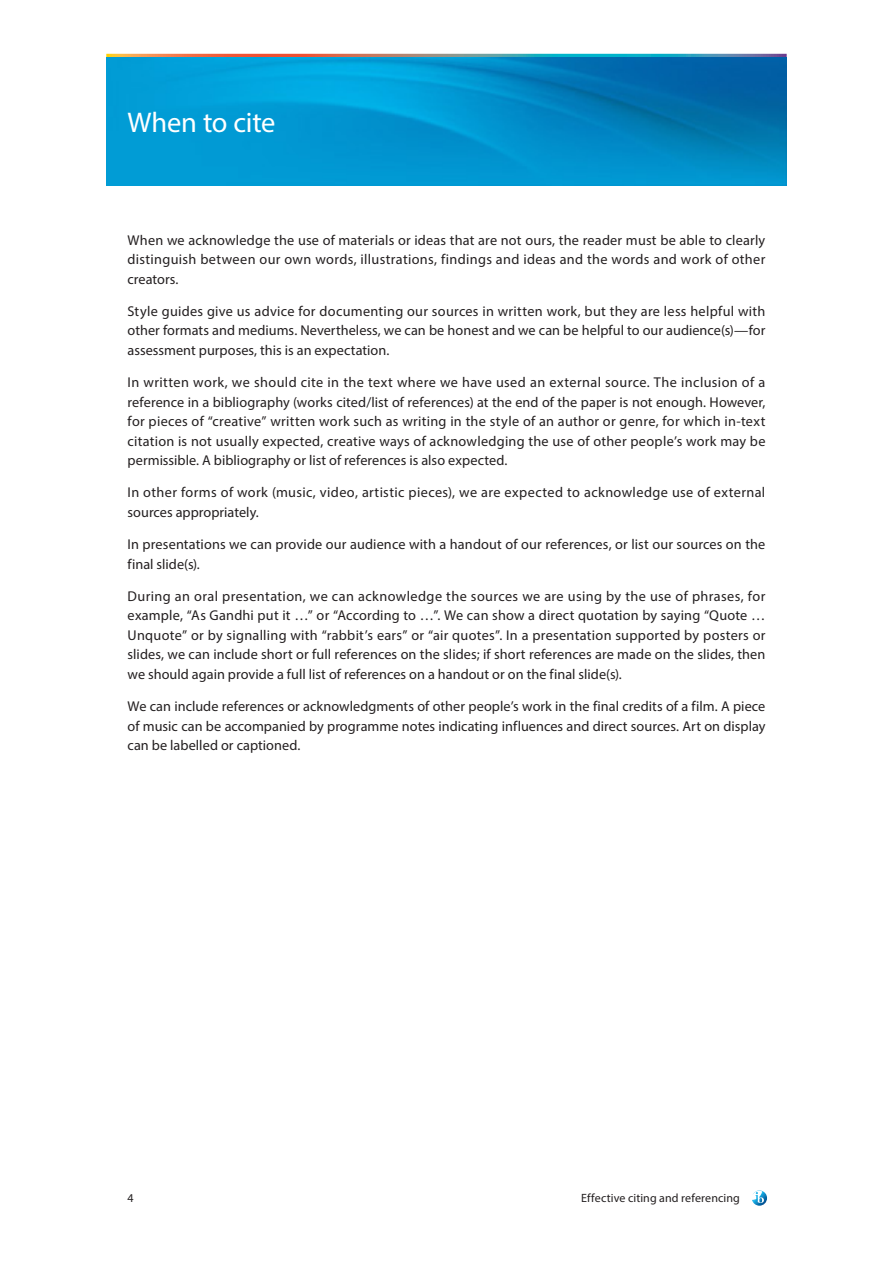
<style>
.page{position:relative;width:893px;height:1263px;background:#fff}
.page>*{position:absolute;margin:0;border:0;box-sizing:border-box;transform-origin:0 0}
.Heading_2{font:28.5px "Myriad Pro";letter-spacing:-.01em;color:#fff}
.Body{font:14.25px/19.5px "Myriad Pro";letter-spacing:.005em;color:#231f20;text-align:justify}
.Body-2{font:14.25px/19.5px "Myriad Pro";letter-spacing:.025em;color:#231f20}
.t1{font:12px "Myriad Pro";letter-spacing:.01em;color:#231f20}
</style>
<div class="page">
<svg style="left:106px;top:54px;width:681px;height:4px"></svg>
<svg style="left:752px;top:1190px;width:15px;height:16px"></svg>
<img style="left:106px;top:58px;width:681px;height:127px">
<p class="Heading_2" style="left:128px;top:105px;width:149px">When to cite</p>
<p class="Body" style="left:128px;top:230px;width:639px">When we acknowledge the use of materials or ideas that are not ours, the reader must be able to clearly distinguish between our own words, illustrations, findings and ideas and the words and work of other creators.</p>
<p class="Body" style="left:128px;top:301px;width:639px">Style guides give us advice for documenting our sources in written work, but they are less helpful with other formats and mediums. Nevertheless, we can be honest and we can be helpful to our audience(s)—for assessment purposes, this is an expectation.</p>
<p class="Body" style="left:128px;top:372px;width:639px">In written work, we should cite in the text where we have used an external source. The inclusion of a reference in a bibliography (works cited/list of references) at the end of the paper is not enough. However, for pieces of “creative” written work such as writing in the style of an author or genre, for which in-text citation is not usually expected, creative ways of acknowledging the use of other people’s work may be permissible. A bibliography or list of references is also expected.</p>
<p class="Body-2" style="left:128px;top:483px;width:639px">In other forms of work (music, video, artistic pieces), we are expected to acknowledge use of external sources appropriately.</p>
<p class="Body" style="left:128px;top:534px;width:639px">In presentations we can provide our audience with a handout of our references, or list our sources on the final slide(s).</p>
<p class="Body" style="left:128px;top:586px;width:639px">During an oral presentation, we can acknowledge the sources we are using by the use of phrases, for example, “As Gandhi put it …” or “According to …”. We can show a direct quotation by saying “Quote … Unquote” or by signalling with “rabbit’s ears” or “air quotes”. In a presentation supported by posters or slides, we can include short or full references on the slides; if short references are made on the slides, then we should again provide a full list of references on a handout or on the final slide(s).</p>
<p class="Body" style="left:128px;top:696px;width:639px">We can include references or acknowledgments of other people’s work in the final credits of a film. A piece of music can be accompanied by programme notes indicating influences and direct sources. Art on display can be labelled or captioned.</p>
<p class="t1" style="left:128px;top:1190px;width:8px">4</p>
<p class="t1" style="left:581px;top:1190px;width:160px">Effective citing and referencing</p>
</div>
